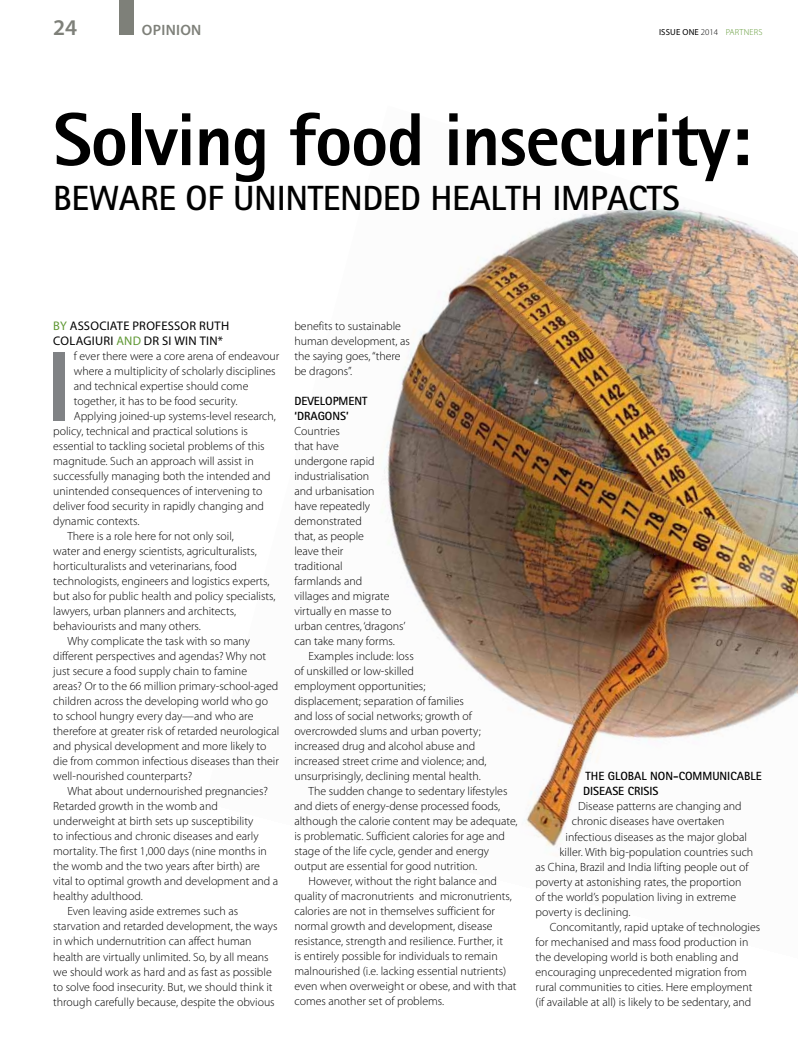
<style>
.page{position:relative;width:798px;height:1053px;background:#fff}
.page>*{position:absolute;margin:0;border:0;box-sizing:border-box;transform-origin:0 0}
.t1{font:800 98.88px "Rotis Sans Serif";color:#808285}
.t2{font:800 75px "Rotis Sans Serif";letter-spacing:-.02em;color:#000}
.t3{font:700 35px "Rotis Sans Serif";letter-spacing:-.01em;color:#000}
.t4{font:600 22.5px "Myriad Pro";color:#7e8079}
.t5{font:600 15px "Myriad Pro";letter-spacing:.02em;color:#7e8079}
.t6{font:12.5px "Myriad Pro";letter-spacing:.02em;color:#000}
.t7{font:300 11.88px/15px "Myriad Pro";color:#000}
.t8{font:700 11.88px/15px "Rotis Sans Serif";color:#000}
.t9{font:8.75px "Myriad Pro";letter-spacing:.02em;color:#000}
.s1{font-weight:300}
.s2{font-weight:300;color:#5e9732}
.s3{color:#5e9732}
</style>
<div class="page">
<img style="left:384px;top:206px;width:413px;height:644px">
<div style="left:119px;top:0;width:14px;height:35px;background:#7e8079"></div>
<h3 class="t4" style="left:53px;top:13px;width:26px">24</h3>
<p class="t5" style="left:142px;top:20px;width:61px">OPINION</p>
<p class="t9" style="left:658px;top:26px;width:105px">ISSUE ONE <span class="s1">2014</span> <span class="s2">PARTNERS</span></p>
<h2 class="t2" style="left:53px;top:92px;width:699px">Solving food insecurity:</h2>
<h3 class="t3" style="left:53px;top:176px;width:627px">BEWARE OF UNINTENDED H EALTH IM PACTS</h3>
<p class="t6" style="left:53px;top:318px;width:45px"><span class="s3">BY</span> ASSOCIAT</p>
<p class="t6" style="left:123px;top:318px;width:99px">E PROFESSOR RUTH</p>
<p class="t6" style="left:53px;top:333px;width:15px">COLAGI</p>
<p class="t6" style="left:95px;top:333px;width:129px">URI <span class="s3">AND</span> DR SI WIN TIN*</p>
<h1 class="t1" style="left:46px;top:324px;width:13px">I</h1>
<p class="t7" style="left:74px;top:348px;width:207px">f ever there were a core arena of endeavour</p>
<p class="t7" style="left:74px;top:363px;width:203px">where a multiplicity of scholarly disciplines</p>
<p class="t7" style="left:74px;top:378px;width:176px">and technical expertise should come</p>
<p class="t7" style="left:74px;top:393px;width:165px">together, it has to be food security.</p>
<p class="t7" style="left:74px;top:408px;width:204px">Applying joined-up systems-level research,</p>
<p class="t7" style="left:53px;top:423px;width:196px">policy, technical and practical solutions is</p>
<p class="t7" style="left:53px;top:438px;width:213px">essential to tackling societal problems of this</p>
<p class="t7" style="left:53px;top:453px;width:202px">magnitude. Such an approach will assist in</p>
<p class="t7" style="left:53px;top:468px;width:219px">successfully managing both the intended and</p>
<p class="t7" style="left:53px;top:483px;width:210px">unintended consequences of intervening to</p>
<p class="t7" style="left:53px;top:498px;width:212px">deliver food security in rapidly changing and</p>
<p class="t7" style="left:53px;top:513px;width:88px">dynamic contexts.</p>
<p class="t7" style="left:67px;top:528px;width:168px">There is a role here for not only soil,</p>
<p class="t7" style="left:53px;top:543px;width:205px">water and energy scientists, agriculturalists,</p>
<p class="t7" style="left:53px;top:558px;width:185px">horticulturalists and veterinarians, food</p>
<p class="t7" style="left:53px;top:573px;width:218px">technologists, engineers and logistics experts,</p>
<p class="t7" style="left:53px;top:588px;width:224px">but also for public health and policy specialists,</p>
<p class="t7" style="left:53px;top:603px;width:184px">lawyers, urban planners and architects,</p>
<p class="t7" style="left:53px;top:618px;width:149px">behaviourists and many others.</p>
<p class="t7" style="left:67px;top:633px;width:184px">Why complicate the task with so many</p>
<p class="t7" style="left:53px;top:648px;width:214px">different perspectives and agendas? Why not</p>
<p class="t7" style="left:53px;top:663px;width:195px">just secure a food supply chain to famine</p>
<p class="t7" style="left:53px;top:678px;width:226px">areas? Or to the 66 million primary-school-aged</p>
<p class="t7" style="left:53px;top:693px;width:216px">children across the developing world who go</p>
<p class="t7" style="left:53px;top:708px;width:202px">to school hungry every day—and who are</p>
<p class="t7" style="left:53px;top:723px;width:227px">therefore at greater risk of retarded neurological</p>
<p class="t7" style="left:53px;top:738px;width:215px">and physical development and more likely to</p>
<p class="t7" style="left:53px;top:753px;width:227px">die from common infectious diseases than their</p>
<p class="t7" style="left:53px;top:768px;width:141px">well-nourished counterparts?</p>
<p class="t7" style="left:67px;top:783px;width:202px">What about undernourished pregnancies?</p>
<p class="t7" style="left:53px;top:798px;width:166px">Retarded growth in the womb and</p>
<p class="t7" style="left:53px;top:813px;width:202px">underweight at birth sets up susceptibility</p>
<p class="t7" style="left:53px;top:828px;width:207px">to infectious and chronic diseases and early</p>
<p class="t7" style="left:53px;top:843px;width:215px">mortality. The first 1,000 days (nine months in</p>
<p class="t7" style="left:53px;top:858px;width:208px">the womb and the two years after birth) are</p>
<p class="t7" style="left:53px;top:873px;width:226px">vital to optimal growth and development and a</p>
<p class="t7" style="left:53px;top:888px;width:91px">healthy adulthood.</p>
<p class="t7" style="left:67px;top:903px;width:172px">Even leaving aside extremes such as</p>
<p class="t7" style="left:53px;top:918px;width:226px">starvation and retarded development, the ways</p>
<p class="t7" style="left:53px;top:933px;width:200px">in which undernutrition can affect human</p>
<p class="t7" style="left:53px;top:948px;width:217px">health are virtually unlimited. So, by all means</p>
<p class="t7" style="left:53px;top:963px;width:220px">we should work as hard and as fast as possible</p>
<p class="t7" style="left:53px;top:978px;width:221px">to solve food insecurity. But, we should think it</p>
<p class="t7" style="left:53px;top:993px;width:223px">through carefully because, despite the obvious</p>
<p class="t7" style="left:294px;top:318px;width:117px">benefits to sustainable human development, as the saying goes, “there be dragons”.</p>
<p class="t8" style="left:294px;top:393px;width:75px">DEVELOPM ENT ‘DRAGONS’</p>
<p class="t7" style="left:294px;top:423px;width:47px">Countries</p>
<p class="t7" style="left:294px;top:438px;width:46px">that have</p>
<p class="t7" style="left:294px;top:453px;width:82px">undergone rapid</p>
<p class="t7" style="left:294px;top:468px;width:76px">industrialisation</p>
<p class="t7" style="left:294px;top:483px;width:82px">and urbanisation</p>
<p class="t7" style="left:294px;top:498px;width:77px">have repeatedly</p>
<p class="t7" style="left:294px;top:513px;width:69px">demonstrated</p>
<p class="t7" style="left:294px;top:528px;width:71px">that, as people</p>
<p class="t7" style="left:294px;top:543px;width:51px">leave their</p>
<p class="t7" style="left:294px;top:558px;width:50px">traditional</p>
<p class="t7" style="left:294px;top:573px;width:69px">farmlands and</p>
<p class="t7" style="left:294px;top:588px;width:97px">villages and migrate</p>
<p class="t7" style="left:294px;top:603px;width:98px">virtually en masse to</p>
<p class="t7" style="left:294px;top:618px;width:112px">urban centres, ‘dragons’</p>
<p class="t7" style="left:294px;top:633px;width:102px">can take many forms.</p>
<p class="t7" style="left:308px;top:648px;width:107px">Examples include: loss</p>
<p class="t7" style="left:294px;top:663px;width:121px">of unskilled or low-skilled</p>
<p class="t7" style="left:294px;top:678px;width:132px">employment opportunities;</p>
<p class="t7" style="left:294px;top:693px;width:171px">displacement; separation of families</p>
<p class="t7" style="left:294px;top:708px;width:179px">and loss of social networks; growth of</p>
<p class="t7" style="left:294px;top:723px;width:188px">overcrowded slums and urban poverty;</p>
<p class="t7" style="left:294px;top:738px;width:182px">increased drug and alcohol abuse and</p>
<p class="t7" style="left:294px;top:753px;width:194px">increased street crime and violence; and,</p>
<p class="t7" style="left:294px;top:768px;width:188px">unsurprisingly, declining mental health.</p>
<p class="t7" style="left:308px;top:783px;width:200px">The sudden change to sedentary lifestyles</p>
<p class="t7" style="left:294px;top:798px;width:207px">and diets of energy-dense processed foods,</p>
<p class="t7" style="left:294px;top:813px;width:225px">although the calorie content may be adequate,</p>
<p class="t7" style="left:294px;top:828px;width:212px">is problematic. Sufficient calories for age and</p>
<p class="t7" style="left:294px;top:843px;width:196px">stage of the life cycle, gender and energy</p>
<p class="t7" style="left:294px;top:858px;width:184px">output are essential for good nutrition.</p>
<p class="t7" style="left:308px;top:873px;width:190px">However, without the right balance and</p>
<p class="t7" style="left:294px;top:888px;width:219px">quality of macronutrients and micronutrients,</p>
<p class="t7" style="left:294px;top:903px;width:202px">calories are not in themselves sufficient for</p>
<p class="t7" style="left:294px;top:918px;width:200px">normal growth and development, disease</p>
<p class="t7" style="left:294px;top:933px;width:210px">resistance, strength and resilience. Further, it</p>
<p class="t7" style="left:294px;top:948px;width:205px">is entirely possible for individuals to remain</p>
<p class="t7" style="left:294px;top:963px;width:213px">malnourished (i.e. lacking essential nutrients)</p>
<p class="t7" style="left:294px;top:978px;width:223px">even when overweight or obese, and with that</p>
<p class="t7" style="left:294px;top:993px;width:151px">comes another set of problems.</p>
<p class="t8" style="left:583px;top:768px;width:180px">TH E GLOBAL NON-COMMUNICABLE<br>DISEASE CRISIS</p>
<p class="t7" style="left:578px;top:798px;width:165px">Disease patterns are changing and</p>
<p class="t7" style="left:571px;top:813px;width:154px">chronic diseases have overtaken</p>
<p class="t7" style="left:565px;top:828px;width:183px">infectious diseases as the major global</p>
<p class="t7" style="left:559px;top:843px;width:195px">killer. With big-population countries such</p>
<p class="t7" style="left:535px;top:858px;width:214px">as China, Brazil and India lifting people out of</p>
<p class="t7" style="left:535px;top:873px;width:207px">poverty at astonishing rates, the proportion</p>
<p class="t7" style="left:535px;top:888px;width:202px">of the world’s population living in extreme</p>
<p class="t7" style="left:535px;top:903px;width:96px">poverty is declining.</p>
<p class="t7" style="left:549px;top:918px;width:212px">Concomitantly, rapid uptake of technologies</p>
<p class="t7" style="left:535px;top:933px;width:214px">for mechanised and mass food production in</p>
<p class="t7" style="left:535px;top:948px;width:204px">the developing world is both enabling and</p>
<p class="t7" style="left:535px;top:963px;width:213px">encouraging unprecedented migration from</p>
<p class="t7" style="left:535px;top:978px;width:218px">rural communities to cities. Here employment</p>
<p class="t7" style="left:535px;top:993px;width:217px">(if available at all) is likely to be sedentary, and</p>
</div>
